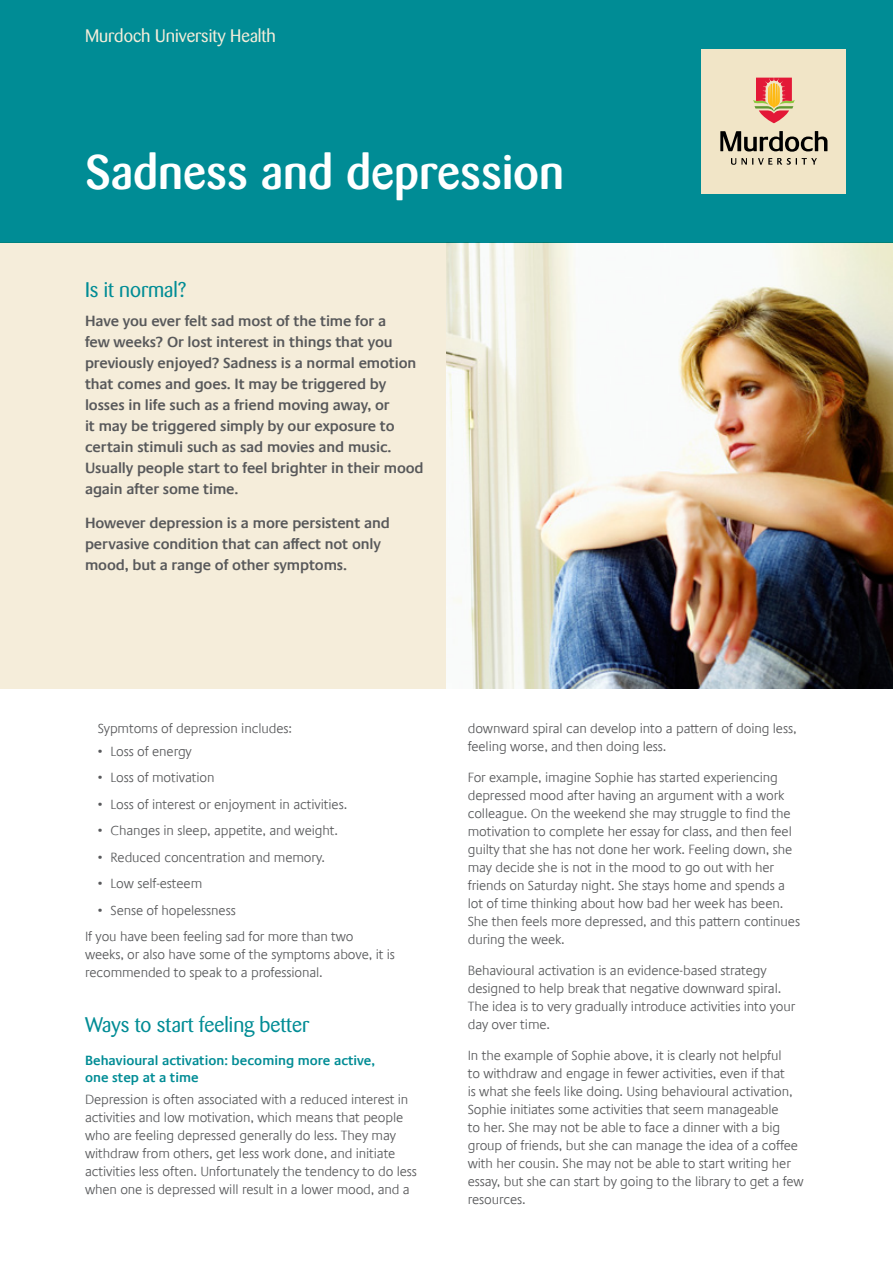
<style>
.page{position:relative;width:893px;height:1263px;background:#fff}
.page>*{position:absolute;margin:0;border:0;box-sizing:border-box;transform-origin:0 0}
.t1{font:500 48px "Barmeno BQ";color:#fff}
.t2{font:21px "Barmeno BQ";color:#008c95}
.t3{font:18px "Barmeno BQ";color:#f5edda}
.t4{font:600 15px/21px "Praxis Com";letter-spacing:-.01em;color:#58595b}
.t5{font:300 13.5px/18px "Praxis Com";letter-spacing:-.01em;color:#58595b}
.t6{font:600 13.5px/16.2px "Praxis Com";color:#008c95}
</style>
<div class="page">
<div style="left:0;top:242px;width:462px;height:447px;background:#f5edda"></div>
<img style="left:446px;top:242px;width:447px;height:447px">
<div style="left:0;top:0;width:893px;height:242px;background:#008c95"></div>
<div style="left:702px;top:49px;width:144px;height:144px;background:#f1e5c7"></div>
<svg style="left:731px;top:158px;width:86px;height:7px"></svg>
<svg style="left:720px;top:131px;width:107px;height:21px"></svg>
<svg style="left:753px;top:78px;width:42px;height:45px"></svg>
<h3 class="t3" style="left:85px;top:26px;width:192px">Murdoch University Health</h3>
<h1 class="t1" style="left:85px;top:144px;width:480px">Sadness and depression</h1>
<h2 class="t2" style="left:85px;top:277px;width:103px">Is it normal?</h2>
<p class="t4" style="left:85px;top:311px;width:340px">Have you ever felt sad most of the time for a<br>few weeks? Or lost interest in things that you previously enjoyed? Sadness is a normal emotion that comes and goes. It may be triggered by losses in life such as a friend moving away, or<br>it may be triggered simply by our exposure to certain stimuli such as sad movies and music.<br>Usually people start to feel brighter in their mood again after some time.</p>
<p class="t4" style="left:85px;top:512px;width:306px">However depression is a more persistent and pervasive condition that can affect not only mood, but a range of other symptoms.</p>
<p class="t5" style="left:98px;top:720px;width:196px">Sypmtoms of depression includes:</p>
<p class="t5" style="left:98px;top:742px;width:96px">• Loss of energy</p>
<p class="t5" style="left:98px;top:769px;width:118px">• Loss of motivation</p>
<p class="t5" style="left:98px;top:795px;width:251px">• Loss of interest or enjoyment in activities.</p>
<p class="t5" style="left:98px;top:822px;width:242px">• Changes in sleep, appetite, and weight.</p>
<p class="t5" style="left:98px;top:848px;width:229px">• Reduced concentration and memory.</p>
<p class="t5" style="left:98px;top:875px;width:106px">• Low self-esteem</p>
<p class="t5" style="left:85px;top:897px;width:270px;line-height:26.5px;text-indent:13px">• Sense of hopelessness<br>If you have been feeling sad for more than two</p>
<p class="t5" style="left:85px;top:946px;width:312px">weeks, or also have some of the symptoms above, it is recommended to speak to a professional.</p>
<h2 class="t2" style="left:85px;top:1013px;width:225px">Ways to start feeling better</h2>
<p class="t6" style="left:85px;top:1053px;width:292px">Behavioural activation: becoming more active, one step at a time</p>
<p class="t5" style="left:85px;top:1090px;width:333px">Depression is often associated with a reduced interest in activities and low motivation, which means that people who are feeling depressed generally do less. They may withdraw from others, get less work done, and initiate activities less often. Unfortunately the tendency to do less when one is depressed will result in a lower mood, and a</p>
<p class="t5" style="left:468px;top:720px;width:330px">downward spiral can develop into a pattern of doing less, feeling worse, and then doing less.</p>
<p class="t5" style="left:468px;top:769px;width:334px">For example, imagine Sophie has started experiencing depressed mood after having an argument with a work colleague. On the weekend she may struggle to find the motivation to complete her essay for class, and then feel guilty that she has not done her work. Feeling down, she may decide she is not in the mood to go out with her friends on Saturday night. She stays home and spends a lot of time thinking about how bad her week has been.<br>She then feels more depressed, and this pattern continues during the week.</p>
<p class="t5" style="left:468px;top:961px;width:329px">Behavioural activation is an evidence-based strategy designed to help break that negative downward spiral.<br>The idea is to very gradually introduce activities into your day over time.</p>
<p class="t5" style="left:468px;top:1046px;width:338px">In the example of Sophie above, it is clearly not helpful<br>to withdraw and engage in fewer activities, even if that<br>is what she feels like doing. Using behavioural activation, Sophie initiates some activities that seem manageable<br>to her. She may not be able to face a dinner with a big group of friends, but she can manage the idea of a coffee with her cousin. She may not be able to start writing her essay, but she can start by going to the library to get a few resources.</p>
</div>
